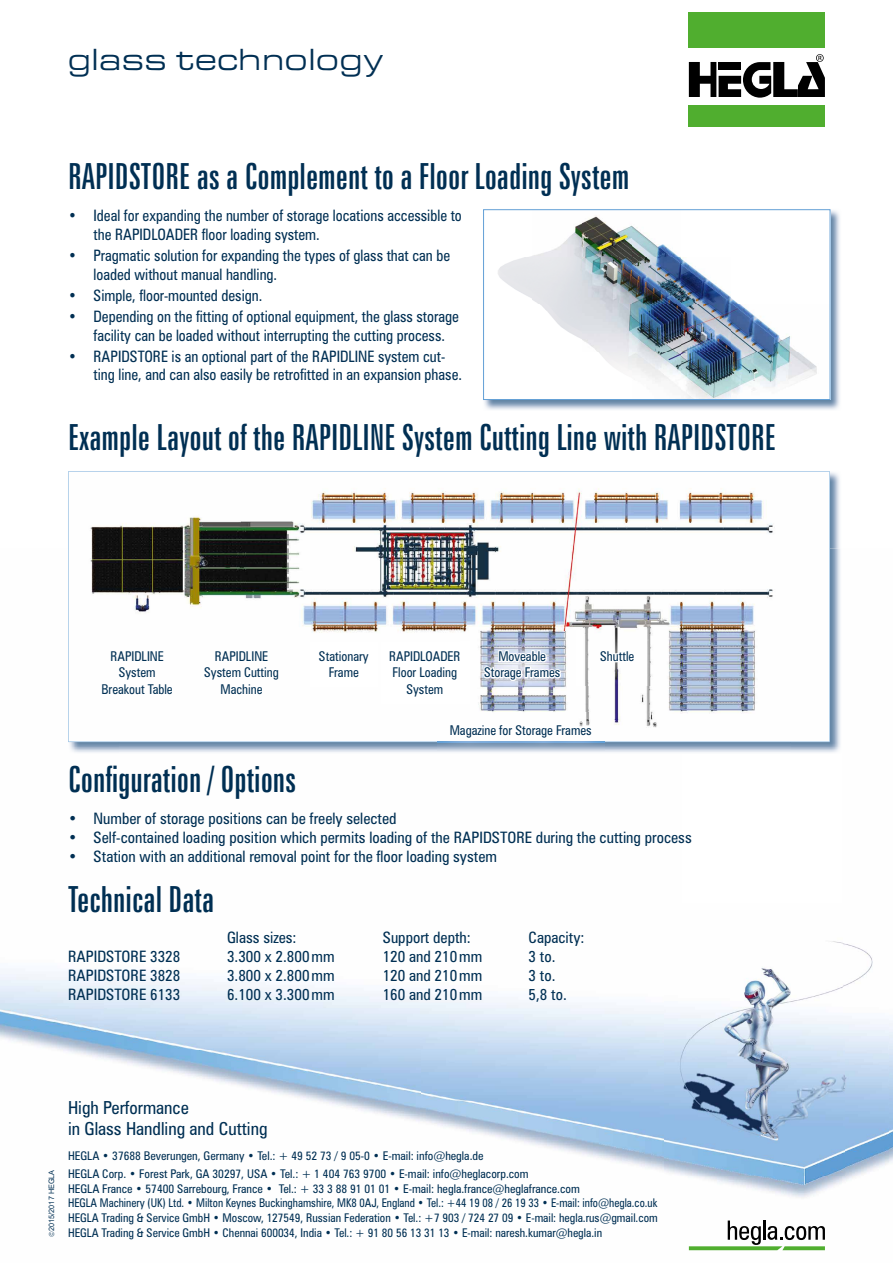
<style>
.page{position:relative;width:893px;height:1263px;background:#fff}
.page>*{position:absolute;margin:0;border:0;box-sizing:border-box;transform-origin:0 0}
.t1{font:extra-condensed 36px "Zurich BT";color:#002f53}
.t2{font:expanded 30px "Eurostile BSK";color:#002f53}
.t3{font:condensed 18px/21.6px "Zurich BT";color:#002f53}
.t4{font:condensed 15.75px/18.9px "Zurich BT";color:#002f53;scale:.95 1}
.t5{font:condensed 15.75px "Zurich BT";color:#002f53}
.t6{font:condensed 13.5px/16.2px "Zurich BT";color:#002f53;text-align:center;scale:.95 1}
.t7{font:condensed 12px/15px "Zurich BT";color:#002f53}
.t8{font:7.5px "Arial";color:#002f53}
</style>
<div class="page">
<img style="left:0;top:969px;width:104px;height:90px">
<img style="left:841px;top:1021px;width:52px;height:163px">
<img style="left:104px;top:974px;width:560px;height:196px">
<img style="left:688px;top:1176px;width:153px;height:22px">
<img style="left:664px;top:941px;width:225px;height:235px">
<svg style="left:689px;top:54px;width:136px;height:44px"></svg>
<div style="left:689px;top:13px;width:136px;height:35px;background:#50ae2f"></div>
<div style="left:689px;top:105px;width:136px;height:22px;background:#50ae2f"></div>
<svg style="left:689px;top:1220px;width:136px;height:30px"></svg>
<img style="left:68px;top:742px;width:51px;height:11px">
<img style="left:791px;top:549px;width:49px;height:204px">
<img style="left:119px;top:742px;width:672px;height:11px">
<img style="left:68px;top:471px;width:762px;height:271px">
<img style="left:437px;top:712px;width:167px;height:38px">
<img style="left:437px;top:742px;width:167px;height:1px">
<svg style="left:448px;top:705px;width:146px;height:43px"></svg>
<img style="left:310px;top:642px;width:67px;height:45px">
<img style="left:584px;top:627px;width:74px;height:59px">
<svg style="left:598px;top:649px;width:38px;height:14px"></svg>
<img style="left:461px;top:627px;width:123px;height:76px">
<svg style="left:482px;top:636px;width:80px;height:46px"></svg>
<img style="left:380px;top:642px;width:89px;height:63px">
<img style="left:461px;top:642px;width:8px;height:61px">
<img style="left:484px;top:209px;width:356px;height:201px">
<img style="left:485px;top:211px;width:343px;height:187px">
<div style="left:483px;top:209px;width:347px;height:191px;border:1px solid #629fd6"></div>
<h2 class="t2" style="left:68px;top:43px;width:317px">glass technology</h2>
<h1 class="t1" style="left:68px;top:156px;width:563px">RAPIDSTORE as a Complement to a Floor Loading System</h1>
<h3 class="t4" style="left:94px;top:206px;width:389px;text-indent:-26px">• Ideal for expanding the number of storage locations accessible to the RAPIDLOADER floor loading system.</h3>
<h3 class="t4" style="left:94px;top:245px;width:377px;text-indent:-26px">• Pragmatic solution for expanding the types of glass that can be loaded without manual handling.</h3>
<h3 class="t4" style="left:68px;top:285px;width:206px">• Simple, floor-mounted design.</h3>
<h3 class="t4" style="left:94px;top:306px;width:386px;text-indent:-26px">• Depending on the fitting of optional equipment, the glass storage facility can be loaded without interrupting the cutting process.</h3>
<h3 class="t4" style="left:94px;top:346px;width:389px;text-indent:-26px">• RAPIDSTORE is an optional part of the RAPIDLINE system cut&shy;ting line, and can also easily be retrofitted in an expansion phase.</h3>
<h1 class="t1" style="left:68px;top:417px;width:709px">Example Layout of the RAPIDLINE System Cutting Line with RAPIDSTORE</h1>
<p class="t6" style="left:102px;top:648px;width:76px">RAPIDLINE<br>System<br>Breakout Table</p>
<p class="t6" style="left:204px;top:648px;width:80px">RAPIDLINE<br>System Cutting<br>Machine</p>
<p class="t6" style="left:319px;top:648px;width:54px">Stationary<br>Frame</p>
<p class="t6" style="left:498px;top:648px;width:52px">Moveable</p>
<p class="t6" style="left:600px;top:648px;width:38px">Shuttle</p>
<p class="t6" style="left:389px;top:648px;width:77px">RAPIDLOADER<br>Floor Loading<br>System</p>
<p class="t6" style="left:484px;top:664px;width:82px">Storage Frames</p>
<p class="t6" style="left:450px;top:722px;width:151px">Magazine for Storage Frames</p>
<h1 class="t1" style="left:68px;top:759px;width:230px">Configuration / Options</h1>
<h3 class="t5" style="left:68px;top:809px;width:330px">• Number of storage positions can be freely selected</h3>
<h3 class="t5" style="left:68px;top:827px;width:625px">• Self-contained loading position which permits loading of the RAPIDSTORE during the cutting process</h3>
<h3 class="t5" style="left:68px;top:846px;width:430px">• Station with an additional removal point for the floor loading system</h3>
<h1 class="t1" style="left:68px;top:878px;width:148px">Technical Data</h1>
<h3 class="t5" style="left:227px;top:928px;width:71px">Glass sizes:</h3>
<h3 class="t5" style="left:383px;top:928px;width:90px">Support depth:</h3>
<h3 class="t5" style="left:529px;top:928px;width:57px">Capacity:</h3>
<h3 class="t5" style="left:68px;top:947px;width:114px">RAPIDSTORE 3328</h3>
<h3 class="t5" style="left:227px;top:947px;width:109px">3.300 x 2.800 mm</h3>
<h3 class="t5" style="left:383px;top:947px;width:101px">120 and 210 mm</h3>
<h3 class="t5" style="left:529px;top:947px;width:28px">3 to.</h3>
<h3 class="t5" style="left:68px;top:966px;width:114px">RAPIDSTORE 3828</h3>
<h3 class="t5" style="left:227px;top:966px;width:109px">3.800 x 2.800 mm</h3>
<h3 class="t5" style="left:383px;top:966px;width:101px">120 and 210 mm</h3>
<h3 class="t5" style="left:529px;top:966px;width:28px">3 to.</h3>
<h3 class="t5" style="left:68px;top:985px;width:114px">RAPIDSTORE 6133</h3>
<h3 class="t5" style="left:227px;top:985px;width:109px">6.100 x 3.300 mm</h3>
<h3 class="t5" style="left:383px;top:985px;width:101px">160 and 210 mm</h3>
<h3 class="t5" style="left:529px;top:985px;width:40px">5,8 to.</h3>
<p class="t8" style="left:46px;top:1231px;width:63px;rotate:-90deg">2015/2017 HEGLA</p>
<h3 class="t3" style="left:68px;top:1096px;width:201px">High Performance<br>in Glass Handling and Cutting</h3>
<p class="t7" style="left:68px;top:1146px;width:462px;line-height:18.6px">HEGLA • 37688 Beverungen, Germany • Tel.: + 49 52 73 / 9 05-0 • E-mail: info@hegla.de<br>HEGLA Corp. • Forest Park, GA 30297, USA • Tel.: + 1 404 763 9700 • E-mail: info@heglacorp.com</p>
<p class="t7" style="left:68px;top:1181px;width:591px">HEGLA France • 57400 Sarrebourg, France • Tel.: + 33 3 88 91 01 01 • E-mail: hegla.france@heglafrance.com<br>HEGLA Machinery (UK) Ltd. • Milton Keynes Buckinghamshire, MK8 0AJ, England • Tel.: +44 19 08 / 26 19 33 • E-mail: info@hegla.co.uk HEGLA Trading &amp; Service GmbH • Moscow, 127549, Russian Federation • Tel.: +7 903 / 724 27 09 • E-mail: hegla.rus@gmail.com HEGLA Trading &amp; Service GmbH • Chennai 600034, India • Tel.: + 91 80 56 13 31 13 • E-mail: naresh.kumar@hegla.in</p>
</div>
